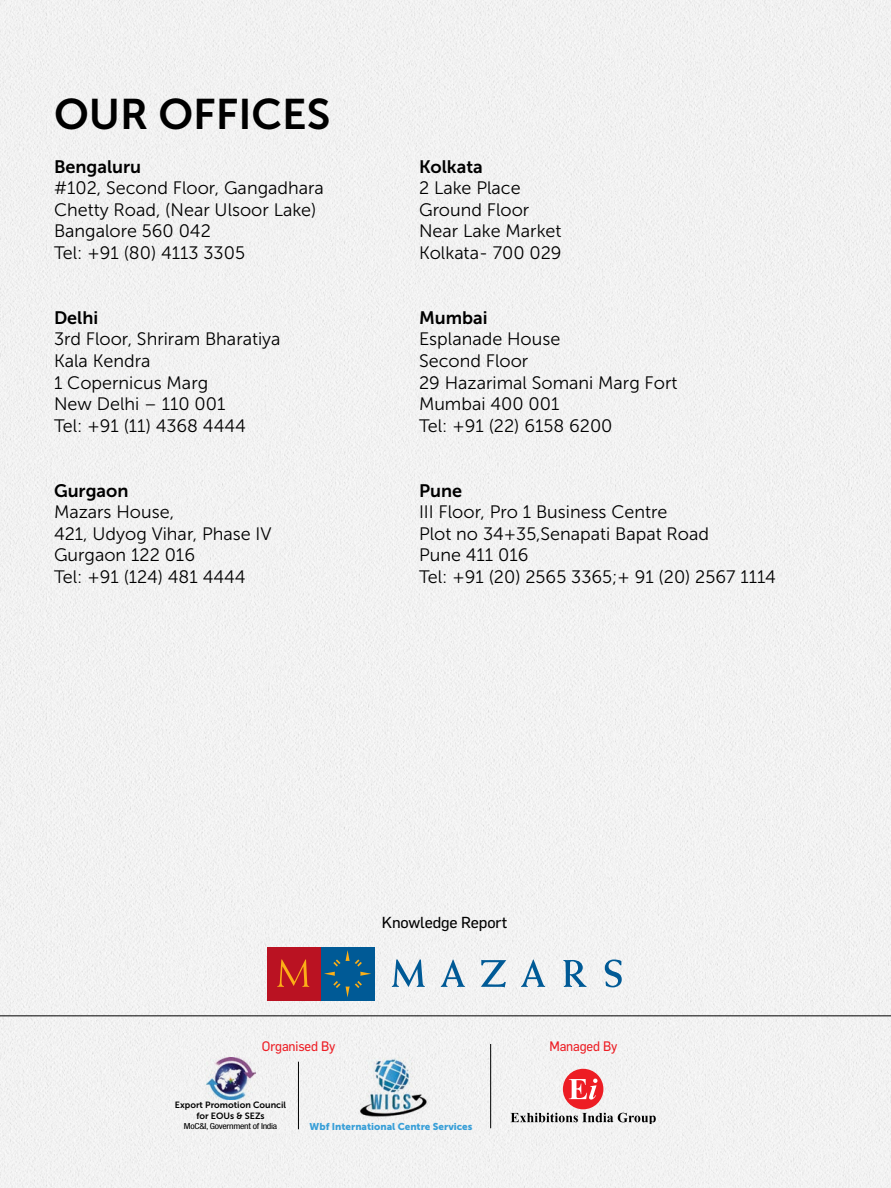
<style>
.page{position:relative;width:891px;height:1188px;background:#f2f2f2}
.page>*{position:absolute;margin:0;border:0;box-sizing:border-box;transform-origin:0 0}
.t1{font:42.6px "Museo Sans 700";color:#000}
.t2{font:18px/21.6px "Museo Sans 300";color:#000}
.t3{font:18px "Museo Sans 700";color:#000}
.t4{font:15.6px "Flama Basic";letter-spacing:-.01em;color:#000}
.t5{font:13.5px "Flama Basic";letter-spacing:-.01em;color:#ed1d24;scale:.95 1}
.t6{font:9.9px "Museo Sans 900";color:#389fd8}
.t7{font:9px/10.5px "Museo Sans 700";color:#000;text-align:center}
.t8{font:condensed 8.25px "Helvetica Neue";letter-spacing:-.03em;color:#000;scale:1.18 1}
</style>
<div class="page">
<hr style="left:0;top:1015px;width:891px;height:1px;background:#000">
<div style="left:267px;top:947px;width:54px;height:53px;background:#ba1222"></div>
<div style="left:321px;top:947px;width:53px;height:53px;background:#005a96"></div>
<svg style="left:324px;top:950px;width:47px;height:47px"></svg>
<svg style="left:392px;top:960px;width:33px;height:27px"></svg>
<svg style="left:481px;top:960px;width:25px;height:27px"></svg>
<svg style="left:605px;top:960px;width:17px;height:27px"></svg>
<svg style="left:441px;top:960px;width:24px;height:27px"></svg>
<svg style="left:521px;top:960px;width:24px;height:27px"></svg>
<svg style="left:563px;top:960px;width:24px;height:27px"></svg>
<svg style="left:277px;top:959px;width:32px;height:28px"></svg>
<div style="left:563px;top:1069px;width:40px;height:40px;background:#ed1d24;border-radius:50%"></div>
<svg style="left:569px;top:1079px;width:28px;height:21px"></svg>
<svg style="left:511px;top:1113px;width:145px;height:11px"></svg>
<hr style="left:490px;top:1044px;width:1px;height:84px;background:#000101">
<hr style="left:298px;top:1062px;width:1px;height:67px;background:#000101">
<img style="left:332px;top:1058px;width:118px;height:60px">
<img style="left:206px;top:1057px;width:49px;height:43px">
<h1 class="t1" style="left:54px;top:91px;width:278px">OUR OFFICES</h1>
<p class="t3" style="left:54px;top:156px;width:89px">Bengaluru</p>
<p class="t2" style="left:54px;top:177px;width:271px">#102, Second Floor, Gangadhara<br>Chetty Road, (Near Ulsoor Lake)<br>Bangalore 560 042<br>Tel: +91 (80) 4113 3305</p>
<p class="t3" style="left:54px;top:308px;width:46px">Delhi</p>
<p class="t2" style="left:54px;top:329px;width:228px">3rd Floor, Shriram Bharatiya<br>Kala Kendra<br>1 Copernicus Marg<br>New Delhi – 110 001<br>Tel: +91 (11) 4368 4444</p>
<p class="t3" style="left:54px;top:480px;width:76px">Gurgaon</p>
<p class="t2" style="left:54px;top:501px;width:219px">Mazars House,<br>421, Udyog Vihar, Phase IV<br>Gurgaon 122 016<br>Tel: +91 (124) 481 4444</p>
<p class="t3" style="left:419px;top:156px;width:65px">Kolkata</p>
<p class="t2" style="left:419px;top:177px;width:144px">2 Lake Place<br>Ground Floor<br>Near Lake Market<br>Kolkata- 700 029</p>
<p class="t3" style="left:419px;top:308px;width:70px">Mumbai</p>
<p class="t2" style="left:419px;top:329px;width:260px">Esplanade House<br>Second Floor<br>29 Hazarimal Somani Marg Fort<br>Mumbai 400 001<br>Tel: +91 (22) 6158 6200</p>
<p class="t3" style="left:419px;top:480px;width:45px">Pune</p>
<p class="t2" style="left:419px;top:501px;width:359px">III Floor, Pro 1 Business Centre<br>Plot no 34+35,Senapati Bapat Road<br>Pune 411 016<br>Tel: +91 (20) 2565 3365;+ 91 (20) 2567 1114</p>
<p class="t4" style="left:382px;top:912px;width:127px">Knowledge Report</p>
<p class="t5" style="left:262px;top:1037px;width:79px">Organised By</p>
<p class="t5" style="left:549px;top:1037px;width:73px">Managed By</p>
<p class="t7" style="left:175px;top:1100px;width:113px">Export Promotion Council for EOUs &amp; SEZs</p>
<p class="t8" style="left:184px;top:1122px;width:80px">MoC&amp;I, Government of India</p>
<p class="t6" style="left:310px;top:1121px;width:164px">Wbf International Centre Services</p>
</div>
